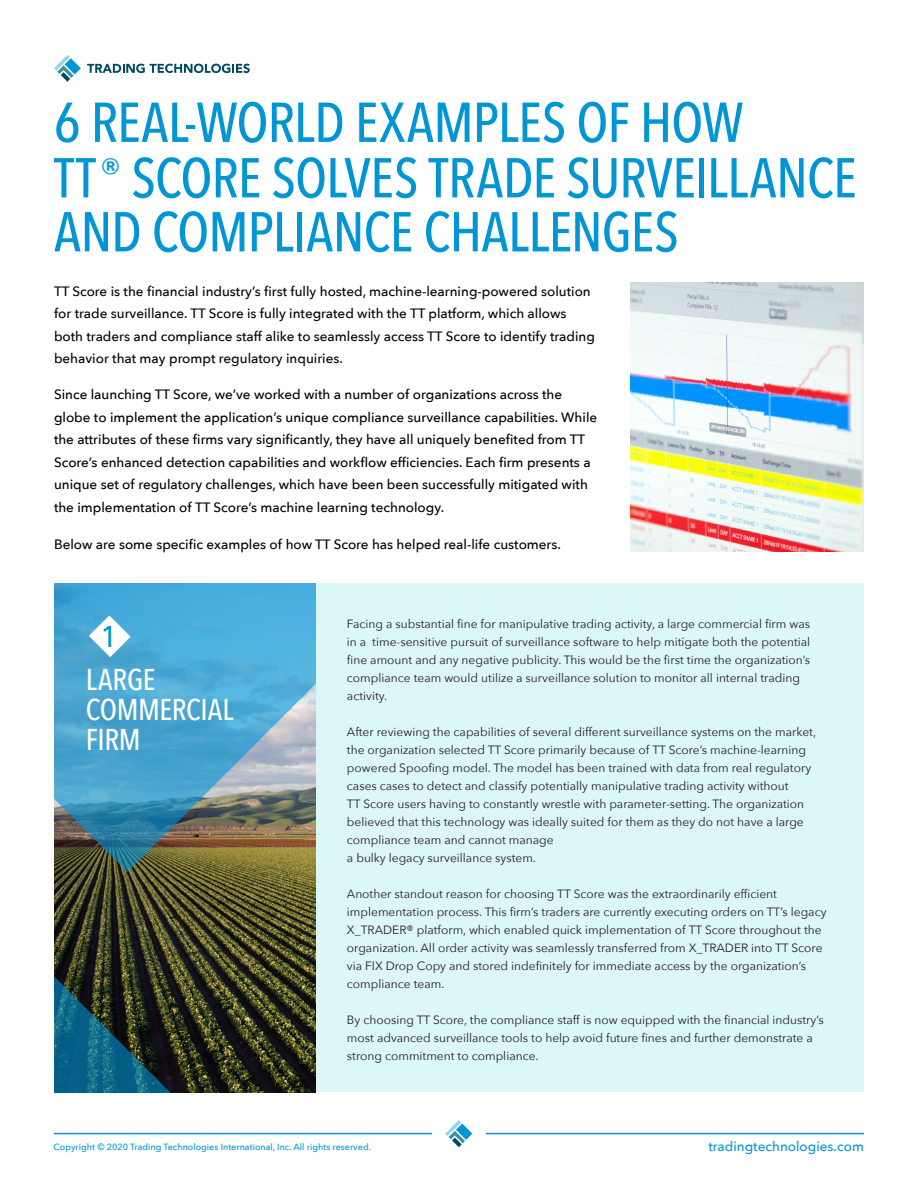
<style>
.page{position:relative;width:918px;height:1188px;background:#fff}
.page>*{position:absolute;margin:0;border:0;box-sizing:border-box;transform-origin:0 0}
.H1_Title{font:500 55.5px/54px "Avenir Next Condensed";letter-spacing:-.015em;color:#0096d6}
.H1_Title-2{font:500 30px/30px "Avenir Next Condensed";letter-spacing:-.01em;color:#fff}
.H1_Title-3{font:500 30px "Avenir Next Condensed";color:#0096d6}
.t1{font:500 13.5px/22.5px "Avenir Next";color:#000}
.H1_Title-4{font:500 13.5px/22.5px "Avenir Next";color:#040503}
.t2{font:500 13.5px "Avenir Next";color:#0696d7}
.t3{font:12px/18px "Avenir Next";color:#231f20}
.t4{font:500 9px "Avenir Next";color:#0696d7}
</style>
<div class="page">
<hr style="left:54px;top:1133px;width:810px;height:1px;background:#0696d7">
<svg style="left:87px;top:64px;width:163px;height:9px"></svg>
<svg style="left:54px;top:55px;width:27px;height:27px"></svg>
<div style="left:432px;top:1119px;width:54px;height:31px;background:#fff"></div>
<svg style="left:445px;top:1120px;width:27px;height:27px"></svg>
<div style="left:315px;top:583px;width:549px;height:509px;background:#dcf7f8"></div>
<img style="left:54px;top:583px;width:261px;height:509px">
<img style="left:630px;top:282px;width:234px;height:270px">
<img style="left:55px;top:920px;width:219px;height:172px">
<img style="left:55px;top:583px;width:260px;height:289px">
<svg style="left:89px;top:615px;width:42px;height:42px"></svg>
<p class="H1_Title" style="left:54px;top:95px;width:691px">6 REAL-WORLD EXAMPLES OF HOW</p>
<p class="H1_Title" style="left:54px;top:151px;width:804px">TT<sup>®</sup> SCORE SOLVES TRADE SURVEILLANCE<br>AND COMPLIANCE CHALLENGES</p>
<p class="H1_Title-4" style="left:54px;top:279px;width:542px">TT Score is the financial industry’s first fully hosted, machine-learning-powered solution for trade surveillance. TT Score is fully integrated with the TT platform, which allows both traders and compliance staff alike to seamlessly access TT Score to identify trading behavior that may prompt regulatory inquiries.</p>
<p class="t1" style="left:54px;top:383px;width:545px">Since launching TT Score, we’ve worked with a number of organizations across the globe to implement the application’s unique compliance surveillance capabilities. While the attributes of these firms vary significantly, they have all uniquely benefited from TT Score’s enhanced detection capabilities and workflow efficiencies. Each firm presents a unique set of regulatory challenges, which have been been successfully mitigated with the implementation of TT Score’s machine learning technology.</p>
<p class="t1" style="left:54px;top:533px;width:509px">Below are some specific examples of how TT Score has helped real-life customers.</p>
<p class="H1_Title-3" style="left:102px;top:618px;width:16px">1</p>
<p class="H1_Title-2" style="left:86px;top:665px;width:149px">LARGE<br>COMMERCIAL<br>FIRM</p>
<p class="t3" style="left:347px;top:614px;width:465px">Facing a substantial fine for manipulative trading activity, a large commercial firm was in a time-sensitive pursuit of surveillance software to help mitigate both the potential fine amount and any negative publicity. This would be the first time the organization’s compliance team would utilize a surveillance solution to monitor all internal trading activity.</p>
<p class="t3" style="left:347px;top:722px;width:471px">After reviewing the capabilities of several different surveillance systems on the market, the organization selected TT Score primarily because of TT Score’s machine-learning powered Spoofing model. The model has been trained with data from real regulatory cases cases to detect and classify potentially manipulative trading activity without<br>TT Score users having to constantly wrestle with parameter-setting. The organization believed that this technology was ideally suited for them as they do not have a large compliance team and cannot manage</p>
<p class="t3" style="left:347px;top:848px;width:191px">a bulky legacy surveillance system.</p>
<p class="t3" style="left:347px;top:884px;width:481px">Another standout reason for choosing TT Score was the extraordinarily efficient implementation process. This firm’s traders are currently executing orders on TT’s legacy X_TRADER® platform, which enabled quick implementation of TT Score throughout the organization. All order activity was seamlessly transferred from X_TRADER into TT Score via FIX Drop Copy and stored indefinitely for immediate access by the organization’s compliance team.</p>
<p class="t3" style="left:347px;top:1010px;width:478px">By choosing TT Score, the compliance staff is now equipped with the financial industry’s most advanced surveillance tools to help avoid future fines and further demonstrate a strong commitment to compliance.</p>
<p class="t4" style="left:54px;top:1139px;width:319px">Copyright © 2020 Trading Technologies International, Inc. All rights reserved.</p>
<p class="t2" style="left:708px;top:1135px;width:157px">tradingtechnologies.com</p>
</div>
